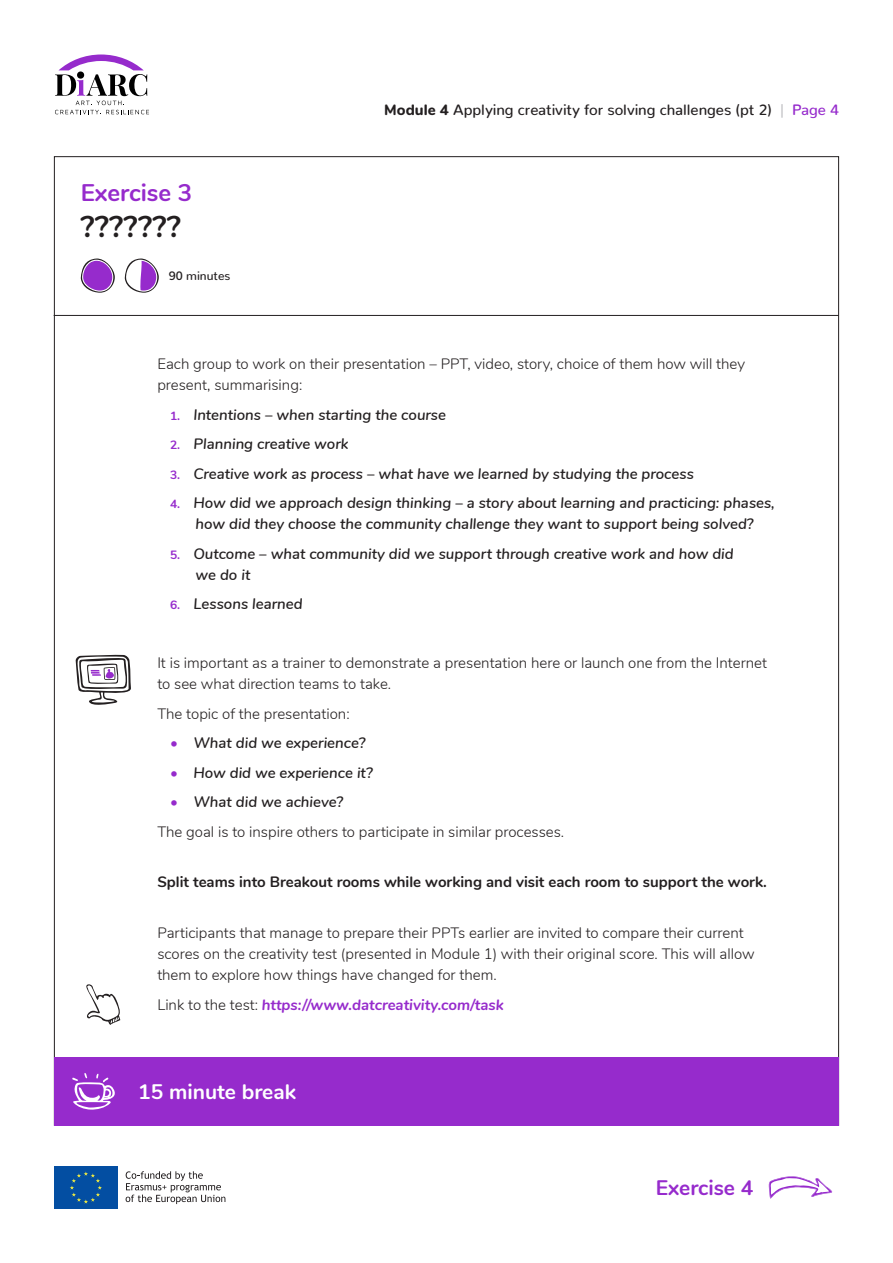
<style>
.page{position:relative;width:893px;height:1263px;background:#fff}
.page>*{position:absolute;margin:0;border:0;box-sizing:border-box;transform-origin:0 0}
.t1{font:700 30px "Nunito";color:#231f20}
.t2{font:700 24px "Nunito";color:#962bcc}
.t3{font:700 21px "Nunito";color:#fff}
.t4{font:700 21px "Nunito";color:#962bcc}
.t5{font:300 15px/21px "Nunito";color:#231f20}
.t6{font:italic 600 15px/21px "Nunito";color:#231f20;text-align:center}
.t7{font:700 15px "Nunito";color:#231f20}
.t8{font:500 15px "Nunito";color:#231f20}
.t9{font:italic 700 15px "Nunito";color:#962bcc}
.t10{font:500 12px "Nunito";color:#231f20}
.s1{font-weight:800}
.s2{color:#bcbdc0}
.s3{color:#962bcc}
.s4{font-weight:700;font-style:normal;font-size:12px;color:#962bcc}
.s5{font-weight:300;font-style:normal;color:#231f20}
</style>
<div class="page">
<svg style="left:55px;top:55px;width:94px;height:60px"></svg>
<svg style="left:126px;top:1171px;width:99px;height:33px"></svg>
<div style="left:54px;top:1166px;width:64px;height:43px;background:#034ea2"></div>
<svg style="left:70px;top:1171px;width:32px;height:32px"></svg>
<svg style="left:769px;top:1176px;width:64px;height:23px"></svg>
<hr style="left:54px;top:315px;width:785px;height:1px;background:#231f20">
<svg style="left:125px;top:258px;width:34px;height:35px"></svg>
<svg style="left:81px;top:258px;width:34px;height:35px"></svg>
<svg style="left:75px;top:655px;width:56px;height:50px"></svg>
<svg style="left:86px;top:984px;width:35px;height:41px"></svg>
<div style="left:54px;top:1057px;width:785px;height:68px;background:#962bcc"></div>
<svg style="left:72px;top:1073px;width:43px;height:37px"></svg>
<p class="t2" style="left:81px;top:175px;width:113px">Exercise 3</p>
<p class="t1" style="left:81px;top:205px;width:102px">???????</p>
<p class="t10" style="left:169px;top:265px;width:63px">90 minutes</p>
<p class="t8" style="left:384px;top:96px;width:456px"><span class="s1">Module 4</span> Applying creativity for solving challenges (pt 2) <span class="s2">|</span> <span class="s3">Page 4</span></p>
<p class="t5" style="left:157px;top:353px;width:589px">Each group to work on their presentation – PPT, video, story, choice of them how will they present, summarising:</p>
<p class="t6" style="left:170px;top:403px;width:278px"><span class="s4">1.</span> Intentions – when starting the course</p>
<p class="t6" style="left:170px;top:432px;width:180px"><span class="s4">2.</span> Planning creative work</p>
<p class="t6" style="left:170px;top:462px;width:525px"><span class="s4">3.</span> Creative work as process – what have we learned by studying the process</p>
<p class="t6" style="left:170px;top:492px;width:606px"><span class="s4">4.</span> How did we approach design thinking – a story about learning and practicing: phases, how did they choose the community challenge they want to support being solved?</p>
<p class="t6" style="left:196px;top:542px;width:540px;text-align:left;text-indent:-26px"><span class="s4">5.</span> Outcome – what community did we support through creative work and how did we do it</p>
<p class="t6" style="left:170px;top:593px;width:134px"><span class="s4">6.</span> Lessons learned</p>
<p class="t5" style="left:157px;top:652px;width:611px">It is important as a trainer to demonstrate a presentation here or launch one from the Internet to see what direction teams to take.</p>
<p class="t5" style="left:157px;top:702px;width:194px">The topic of the presentation:</p>
<p class="t6" style="left:170px;top:732px;width:197px"><span class="s3">•</span> What did we experience?</p>
<p class="t6" style="left:170px;top:761px;width:204px"><span class="s3">•</span> How did we experience it?</p>
<p class="t6" style="left:170px;top:791px;width:175px"><span class="s3">•</span> What did we achieve?</p>
<p class="t5" style="left:157px;top:820px;width:408px">The goal is to inspire others to participate in similar processes.</p>
<p class="t7" style="left:157px;top:871px;width:611px">Split teams into Breakout rooms while working and visit each room to support the work.</p>
<p class="t5" style="left:157px;top:922px;width:599px">Participants that manage to prepare their PPTs earlier are invited to compare their current scores on the creativity test (presented in Module 1) with their original score. This will allow them to explore how things have changed for them.</p>
<p class="t9" style="left:157px;top:993px;width:348px"><span class="s5">Link to the test:</span> https://www.datcreativity.com/task</p>
<p class="t3" style="left:138px;top:1076px;width:159px">15 minute break</p>
<p class="t4" style="left:656px;top:1172px;width:99px">Exercise 4</p>
</div>
